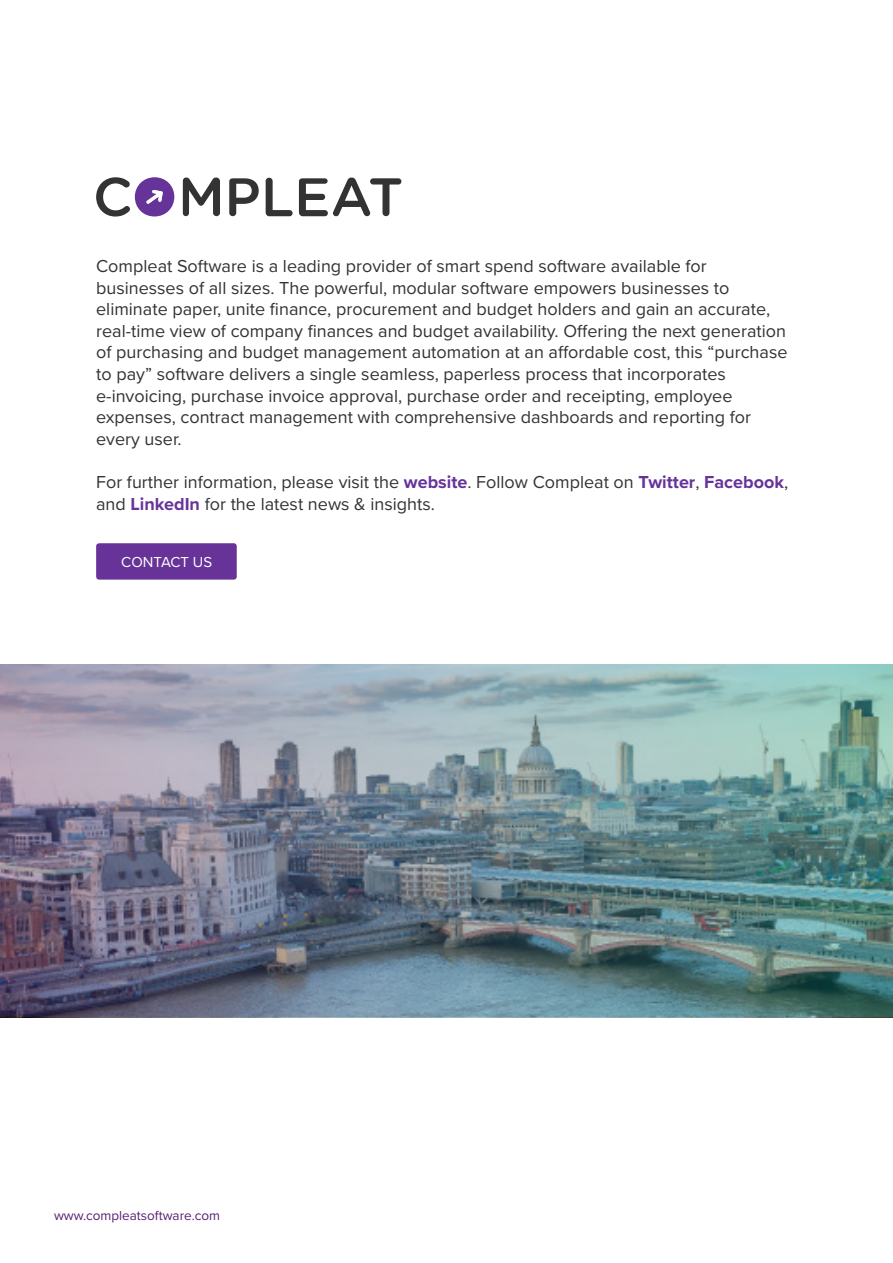
<style>
.page{position:relative;width:893px;height:1263px;background:#fff}
.page>*{position:absolute;margin:0;border:0;box-sizing:border-box;transform-origin:0 0}
.t1{font:18px/21.6px "Proxima Nova";color:#333}
.t2{font:15px "Proxima Nova";color:#fff}
.t3{font:13.5px "Proxima Nova";color:#582072}
.s1{font-weight:700;color:#673399}
</style>
<div class="page">
<img style="left:0;top:664px;width:893px;height:352px">
<div style="left:96px;top:543px;width:141px;height:37px;background:#673399;border-radius:3px"></div>
<svg style="left:183px;top:178px;width:37px;height:38px"></svg>
<svg style="left:229px;top:178px;width:30px;height:38px"></svg>
<svg style="left:266px;top:178px;width:27px;height:38px"></svg>
<svg style="left:299px;top:178px;width:102px;height:38px"></svg>
<svg style="left:96px;top:177px;width:78px;height:40px"></svg>
<p class="t1" style="left:96px;top:254px;width:693px">Compleat Software is a leading provider of smart spend software available for businesses of all sizes. The powerful, modular software empowers businesses to eliminate paper, unite finance, procurement and budget holders and gain an accurate, real-time view of company finances and budget availability. Offering the next generation of purchasing and budget management automation at an affordable cost, this “purchase to pay” software delivers a single seamless, paperless process that incorporates e-invoicing, purchase invoice approval, purchase order and receipting, employee expenses, contract management with comprehensive dashboards and reporting for every user.</p>
<p class="t1" style="left:96px;top:470px;width:694px">For further information, please visit the <span class="s1">website</span>. Follow Compleat on <span class="s1">Twitter</span>, <span class="s1">Facebook</span>, and <span class="s1">LinkedIn</span> for the latest news &amp; insights.</p>
<p class="t2" style="left:121px;top:551px;width:92px">CONTACT US</p>
<p class="t3" style="left:54px;top:1205px;width:168px">www.compleatsoftware.com</p>
</div>
